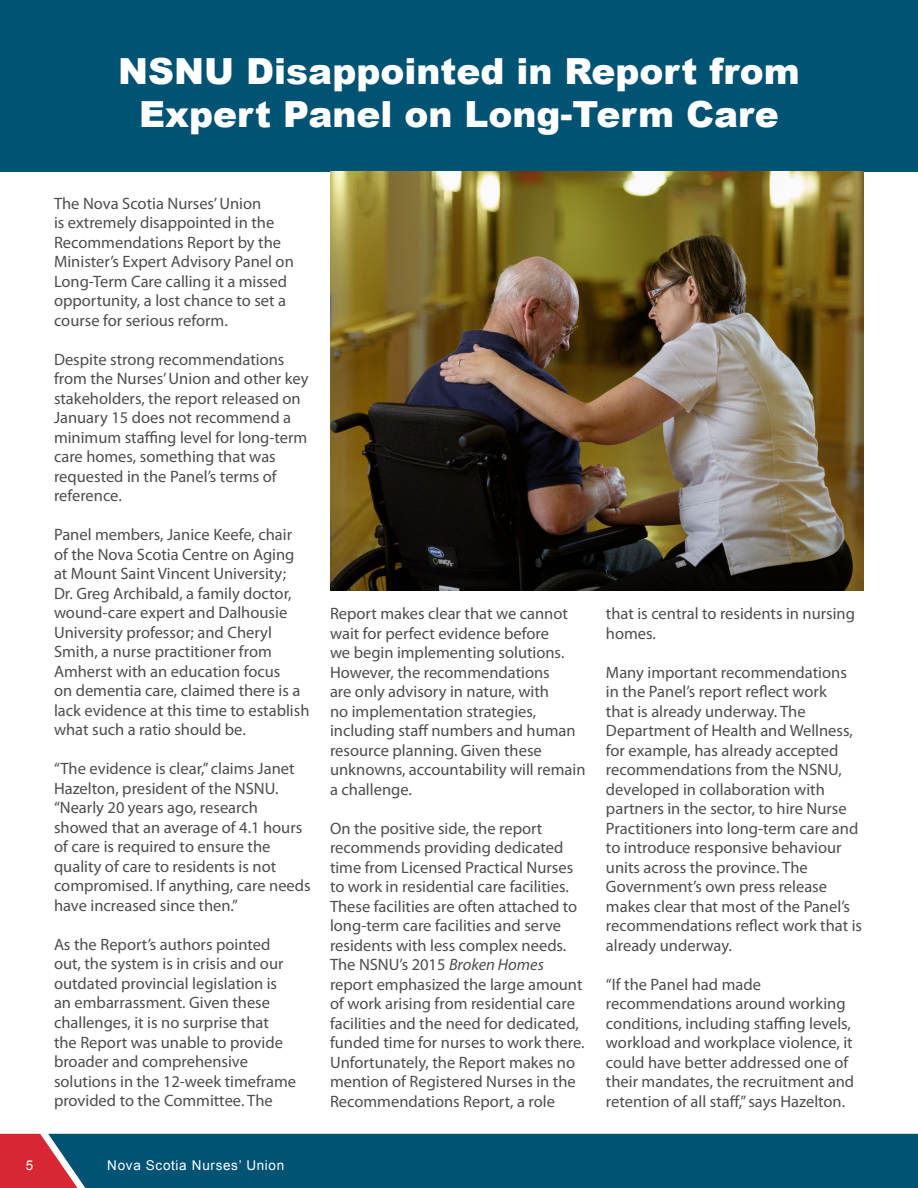
<style>
.page{position:relative;width:918px;height:1188px;background:#fff}
.page>*{position:absolute;margin:0;border:0;box-sizing:border-box;transform-origin:0 0}
.t1{font:900 36px/43.2px "Arial";color:#fff;text-align:center}
.t2{font:16.5px/19.5px "Myriad Pro";color:#4d4d4f}
.t3{font:13.5px "Arial";letter-spacing:.05em;color:#fff}
.s1{font-style:italic}
</style>
<div class="page">
<div style="left:78px;top:1134px;width:840px;height:54px;background:#005373"></div>
<svg style="left:0;top:1134px;width:78px;height:54px;background:#b9414e"></svg>
<div style="left:0;top:0;width:918px;height:171px;background:#005373"></div>
<img style="left:330px;top:171px;width:534px;height:420px">
<h1 class="t1" style="left:118px;top:48px;width:683px">NSNU Disappointed in Report from<br>Expert Panel on Long-Term Care</h1>
<p class="t2" style="left:54px;top:193px;width:241px">The Nova Scotia Nurses’ Union<br>is extremely disappointed in the<br>Recommendations Report by the<br>Minister’s Expert Advisory Panel on<br>Long-Term Care calling it a missed opportunity, a lost chance to set a course for serious reform.</p>
<p class="t2" style="left:54px;top:349px;width:256px">Despite strong recommendations from the Nurses’ Union and other key stakeholders, the report released on<br>January 15 does not recommend a minimum staffing level for long-term care homes, something that was requested in the Panel’s terms of reference.</p>
<p class="t2" style="left:54px;top:525px;width:257px">Panel members, Janice Keefe, chair of the Nova Scotia Centre on Aging at Mount Saint Vincent University;<br>Dr. Greg Archibald, a family doctor, wound-care expert and Dalhousie University professor; and Cheryl Smith, a nurse practitioner from Amherst with an education focus<br>on dementia care, claimed there is a lack evidence at this time to establish what such a ratio should be.</p>
<p class="t2" style="left:54px;top:759px;width:258px">“The evidence is clear,” claims Janet Hazelton, president of the NSNU. “Nearly 20 years ago, research showed that an average of 4.1 hours of care is required to ensure the quality of care to residents is not compromised. If anything, care needs have increased since then.”</p>
<p class="t2" style="left:54px;top:934px;width:244px">As the Report’s authors pointed out, the system is in crisis and our outdated provincial legislation is an embarrassment. Given these challenges, it is no surprise that<br>the Report was unable to provide broader and comprehensive solutions in the 12-week timeframe provided to the Committee. The</p>
<p class="t2" style="left:330px;top:604px;width:257px">Report makes clear that we cannot wait for perfect evidence before<br>we begin implementing solutions.<br>However, the recommendations<br>are only advisory in nature, with<br>no implementation strategies, including staff numbers and human resource planning. Given these unknowns, accountability will remain a challenge.</p>
<p class="t2" style="left:330px;top:818px;width:256px">On the positive side, the report recommends providing dedicated time from Licensed Practical Nurses to work in residential care facilities.<br>These facilities are often attached to long-term care facilities and serve residents with less complex needs.<br>The NSNU’s 2015 <span class="s1">Broken Homes </span>report emphasized the large amount of work arising from residential care facilities and the need for dedicated, funded time for nurses to work there.<br>Unfortunately, the Report makes no mention of Registered Nurses in the Recommendations Report, a role</p>
<p class="t3" style="left:26px;top:1157px;width:9px">5</p>
<p class="t3" style="left:107px;top:1156px;width:178px">Nova Scotia Nurses’ Union</p>
<p class="t2" style="left:606px;top:604px;width:251px">that is central to residents in nursing homes.</p>
<p class="t2" style="left:606px;top:662px;width:258px">Many important recommendations in the Panel’s report reflect work<br>that is already underway. The Department of Health and Wellness, for example, has already accepted recommendations from the NSNU, developed in collaboration with partners in the sector, to hire Nurse Practitioners into long-term care and to introduce responsive behaviour units across the province. The Government’s own press release makes clear that most of the Panel’s recommendations reflect work that is already underway.</p>
<p class="t2" style="left:606px;top:974px;width:250px">“If the Panel had made recommendations around working conditions, including staffing levels, workload and workplace violence, it could have better addressed one of their mandates, the recruitment and retention of all staff,” says Hazelton.</p>
</div>
